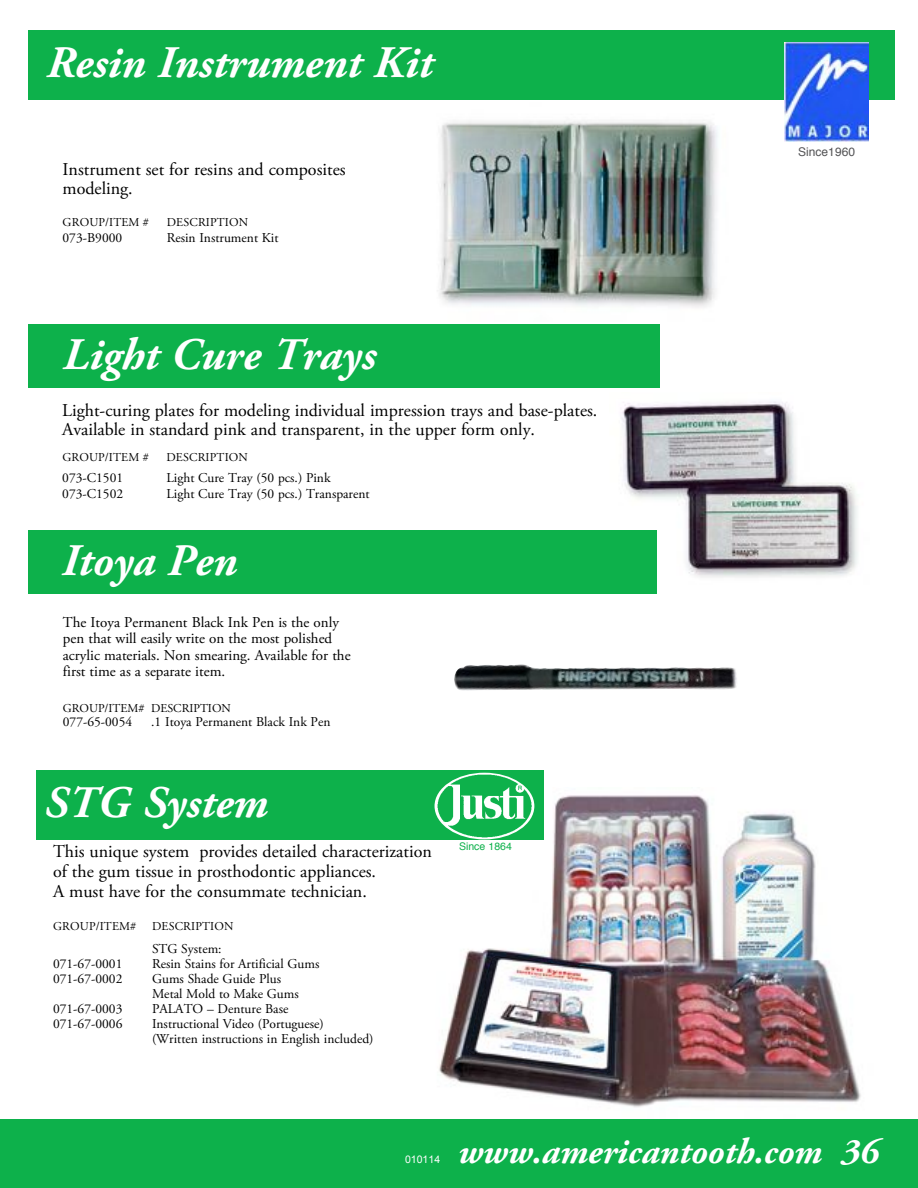
<style>
.page{position:relative;width:918px;height:1188px;background:#fff}
.page>*{position:absolute;margin:0;border:0;box-sizing:border-box;transform-origin:0 0}
.t1{font:italic 700 45px "Adobe Garamond Pro";color:#fff}
.t2{font:italic 700 36px "Adobe Garamond Pro";color:#fff}
.t3{font:18px/19.5px "Adobe Garamond Pro";color:#000}
.t4{font:15px/16.5px "Adobe Garamond Pro";color:#000}
.t5{font:13.5px/14.9px "Adobe Garamond Pro";color:#000}
.t6{font:12px "Adobe Garamond Pro";letter-spacing:.015em;color:#000}
.t7{font:12px "Helvetica";color:#545456}
.t8{font:10.5px "Helvetica";color:#0db14b}
.t9{font:10.5px "Arial";color:#fff}
</style>
<div class="page">
<div style="left:0;top:1119px;width:918px;height:69px;background:#0db14b"></div>
<img style="left:416px;top:795px;width:445px;height:312px">
<img style="left:468px;top:956px;width:146px;height:118px">
<div style="left:36px;top:770px;width:508px;height:69px;background:#0db14b"></div>
<img style="left:435px;top:772px;width:100px;height:67px">
<img style="left:439px;top:121px;width:279px;height:187px">
<img style="left:621px;top:401px;width:237px;height:184px">
<div style="left:29px;top:324px;width:631px;height:64px;background:#0db14b"></div>
<div style="left:28px;top:530px;width:628px;height:64px;background:#0db14b"></div>
<img style="left:454px;top:664px;width:283px;height:27px">
<div style="left:28px;top:31px;width:866px;height:69px;background:#0db14b"></div>
<img style="left:785px;top:43px;width:83px;height:99px">
<h1 class="t1" style="left:46px;top:36px;width:388px">Resin Instrument Kit</h1>
<h3 class="t3" style="left:63px;top:160px;width:285px">Instrument set for resins and composites modeling.</h3>
<p class="t6" style="left:63px;top:215px;width:88px">GROUP/ITEM #</p>
<p class="t6" style="left:167px;top:215px;width:83px">DESCRIPTION</p>
<p class="t5" style="left:63px;top:231px;width:61px">073-B9000</p>
<p class="t5" style="left:167px;top:231px;width:113px">Resin Instrument Kit</p>
<h1 class="t1" style="left:63px;top:329px;width:315px">Light Cure Trays</h1>
<h3 class="t3" style="left:62px;top:401px;width:537px">Light-curing plates for modeling individual impression trays and base-plates.<br>Available in standard pink and transparent, in the upper form only.</h3>
<p class="t6" style="left:62px;top:450px;width:88px">GROUP/ITEM #</p>
<p class="t6" style="left:166px;top:450px;width:83px">DESCRIPTION</p>
<p class="t5" style="left:62px;top:471px;width:62px">073-C1501</p>
<p class="t5" style="left:166px;top:471px;width:166px">Light Cure Tray (50 pcs.) Pink</p>
<p class="t5" style="left:62px;top:487px;width:62px">073-C1502</p>
<p class="t5" style="left:166px;top:487px;width:205px">Light Cure Tray (50 pcs.) Transparent</p>
<h1 class="t1" style="left:62px;top:535px;width:177px">Itoya Pen</h1>
<p class="t4" style="left:63px;top:614px;width:289px">The Itoya Permanent Black Ink Pen is the only pen that will easily write on the most polished acrylic materials. Non smearing. Available for the first time as a separate item.</p>
<p class="t6" style="left:63px;top:701px;width:170px">GROUP/ITEM# DESCRIPTION</p>
<p class="t5" style="left:63px;top:715px;width:71px">077-65-0054</p>
<p class="t5" style="left:151px;top:715px;width:181px">.1 Itoya Permanent Black Ink Pen</p>
<h1 class="t1" style="left:45px;top:777px;width:225px">STG System</h1>
<h3 class="t3" style="left:53px;top:842px;width:380px">This unique system provides detailed characterization of the gum tissue in prosthodontic appliances.<br>A must have for the consummate technician.</h3>
<p class="t6" style="left:53px;top:919px;width:85px">GROUP/ITEM#</p>
<p class="t6" style="left:152px;top:919px;width:83px">DESCRIPTION</p>
<p class="t5" style="left:152px;top:942px;width:71px">STG System:</p>
<p class="t5" style="left:53px;top:957px;width:71px">071-67-0001</p>
<p class="t5" style="left:152px;top:957px;width:169px">Resin Stains for Artificial Gums</p>
<p class="t5" style="left:53px;top:972px;width:71px">071-67-0002</p>
<p class="t5" style="left:152px;top:972px;width:148px">Gums Shade Guide Plus<br>Metal Mold to Make Gums</p>
<p class="t5" style="left:53px;top:1002px;width:71px">071-67-0003</p>
<p class="t5" style="left:152px;top:1002px;width:138px">PALATO – Denture Base</p>
<p class="t5" style="left:53px;top:1016px;width:71px">071-67-0006</p>
<p class="t5" style="left:152px;top:1016px;width:223px">Instructional Video (Portuguese)<br>(Written instructions in English included)</p>
<p class="t8" style="left:459px;top:842px;width:54px">Since 1864</p>
<p class="t7" style="left:798px;top:147px;width:58px">Since1960</p>
<p class="t9" style="left:405px;top:1153px;width:37px">010114</p>
<h2 class="t2" style="left:458px;top:1130px;width:422px">www.americantooth.com 36</h2>
</div>
